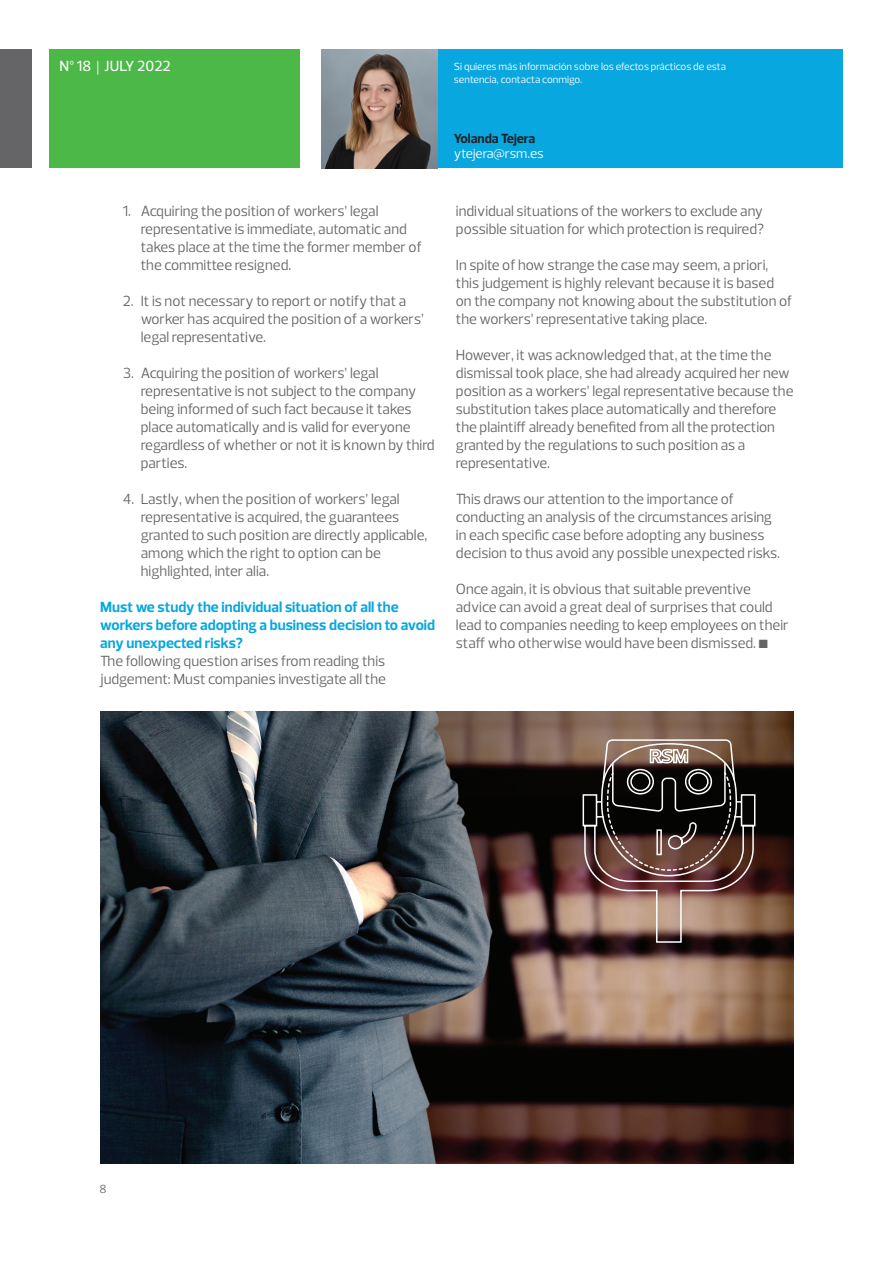
<style>
.page{position:relative;width:893px;height:1263px;background:#fff}
.page>*{position:absolute;margin:0;border:0;box-sizing:border-box;transform-origin:0 0}
.t1{font:15px/18px "Prelo";color:#656568}
.t2{font:700 15px/18px "Prelo";color:#08a7e0}
.t3{font:500 15px "Prelo";color:#fff}
.t4{font:13.5px "Prelo";color:#fff}
.t5{font:700 13.5px "Prelo";color:#231f20}
.t6{font:12px "Prelo";color:#656568}
.t7{font:10.5px/12.6px "Prelo";color:#fff}
.s1{font-family:"Baskerville";font-weight:400}
</style>
<div class="page">
<img style="left:100px;top:712px;width:693px;height:451px">
<svg style="left:582px;top:738px;width:174px;height:205px;background:#654f47"></svg>
<div style="left:437px;top:50px;width:406px;height:118px;background:#08a7e0"></div>
<div style="left:50px;top:50px;width:250px;height:118px;background:#4cb848"></div>
<div style="left:0;top:50px;width:31px;height:118px;background:#656568"></div>
<img style="left:321px;top:50px;width:116px;height:118px">
<p class="t3" style="left:60px;top:57px;width:113px">nº 18 <span class="s1">|</span> july 2022</p>
<p class="t1" style="left:141px;top:202px;width:283px;text-indent:-18px">1. Acquiring the position of workers’ legal representative is immediate, automatic and takes place at the time the former member of the committee resigned.</p>
<p class="t1" style="left:141px;top:292px;width:285px;text-indent:-18px">2. It is not necessary to report or notify that a worker has acquired the position of a workers’ legal representative.</p>
<p class="t1" style="left:141px;top:364px;width:295px;text-indent:-18px">3. Acquiring the position of workers’ legal representative is not subject to the company being informed of such fact because it takes place automatically and is valid for everyone regardless of whether or not it is known by third parties.</p>
<p class="t1" style="left:141px;top:490px;width:288px;text-indent:-18px">4. Lastly, when the position of workers’ legal representative is acquired, the guarantees granted to such position are directly applicable, among which the right to option can be highlighted, inter alia.</p>
<p class="t2" style="left:100px;top:598px;width:336px">Must we study the individual situation of all the workers before adopting a business decision to avoid any unexpected risks?</p>
<p class="t1" style="left:100px;top:652px;width:287px">The following question arises from reading this judgement: Must companies investigate all the</p>
<p class="t7" style="left:454px;top:60px;width:274px">Si quieres más información sobre los efectos prácticos de esta sentencia, contacta conmigo.</p>
<p class="t5" style="left:454px;top:130px;width:83px">Yolanda Tejera</p>
<p class="t4" style="left:454px;top:145px;width:91px">ytejera@rsm.es</p>
<p class="t1" style="left:456px;top:202px;width:310px">individual situations of the workers to exclude any possible situation for which protection is required?</p>
<p class="t1" style="left:456px;top:256px;width:338px">In spite of how strange the case may seem, a priori, this judgement is highly relevant because it is based on the company not knowing about the substitution of the workers’ representative taking place.</p>
<p class="t1" style="left:456px;top:346px;width:339px">However, it was acknowledged that, at the time the dismissal took place, she had already acquired her new position as a workers’ legal representative because the substitution takes place automatically and therefore the plaintiff already benefited from all the protection granted by the regulations to such position as a representative.</p>
<p class="t1" style="left:456px;top:490px;width:326px">This draws our attention to the importance of conducting an analysis of the circumstances arising in each specific case before adopting any business decision to thus avoid any possible unexpected risks.</p>
<p class="t1" style="left:456px;top:580px;width:334px">Once again, it is obvious that suitable preventive advice can avoid a great deal of surprises that could lead to companies needing to keep employees on their staff who otherwise would have been dismissed. ■</p>
<p class="t6" style="left:99px;top:1181px;width:9px">8</p>
</div>
